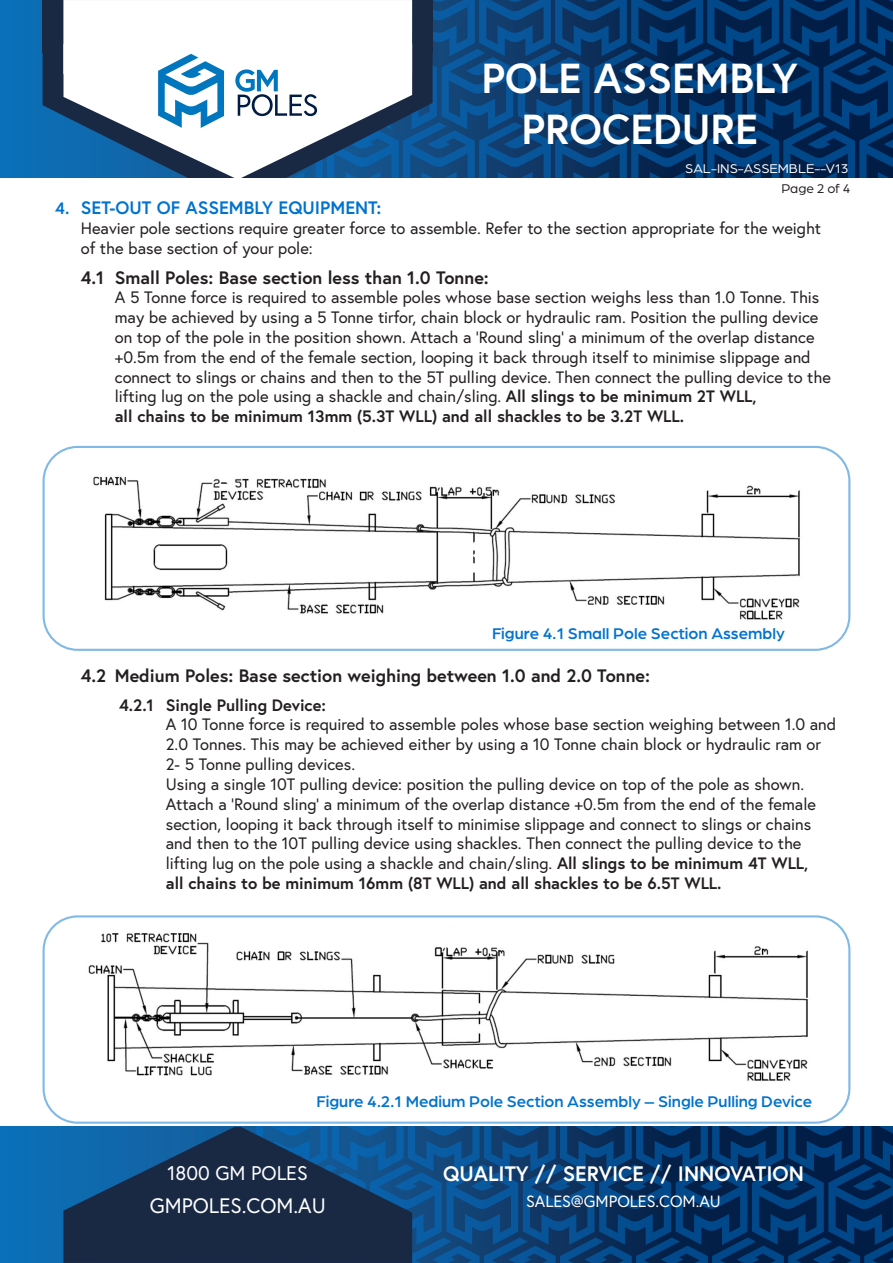
<style>
.page{position:relative;width:893px;height:1263px;background:#fff}
.page>*{position:absolute;margin:0;border:0;box-sizing:border-box;transform-origin:0 0}
.t1{font:700 41.85px/50.2px "Europa";color:#fff;text-align:center}
.t2{font:700 20.85px "Europa";color:#fff}
.t3{font:20.85px "Europa";color:#fff}
.t4{font:19.8px "Europa";color:#fff}
.t5{font:700 18px "Europa";color:#231f20}
.t6{font:700 18px "Europa";color:#0073ce}
.t7{font:16.5px/19.8px "Europa";color:#231f20}
.t8{font:500 16.5px "Arboria";color:#0073ce}
.t9{font:700 16.5px "Europa";color:#231f20}
.t10{font:16.2px "Europa";color:#fff}
.t11{font:13.5px "Arboria";color:#fff}
.t12{font:13.5px "Arboria";color:#231f20}
.s1{font-size:16.5px}
.s2{font-weight:700}
</style>
<div class="page">
<div style="left:0;top:0;width:893px;height:178px;background:#0a6eb6"></div>
<svg style="left:43px;top:52px;width:20px;height:64px"></svg>
<div style="left:43px;top:0;width:390px;height:52px;background:#192944"></div>
<div style="left:63px;top:0;width:349px;height:74px;background:#fff"></div>
<svg style="left:63px;top:44px;width:172px;height:134px;fill:#fff"></svg>
<svg style="left:158px;top:54px;width:66px;height:74px"></svg>
<svg style="left:235px;top:0;width:658px;height:178px;background:#38628c"></svg>
<div style="left:0;top:1127px;width:893px;height:136px;background:#0c6eb5"></div>
<svg style="left:412px;top:1127px;width:481px;height:136px;background:#063b71"></svg>
<svg style="left:63px;top:1127px;width:349px;height:136px;fill:#192944"></svg>
<div style="left:43px;top:446px;width:807px;height:205px;border:2px solid #0073ce;border-radius:34px"></div>
<div style="left:43px;top:915px;width:807px;height:209px;border:2px solid #0073ce;border-radius:34px"></div>
<img style="left:93px;top:476px;width:707px;height:144px">
<img style="left:88px;top:933px;width:720px;height:148px">
<h1 class="t1" style="left:481px;top:52px;width:318px">POLE ASSEMBLY<br>PROCEDURE</h1>
<p class="t11" style="left:685px;top:159px;width:165px">SAL-INS-ASSEMBLE--V13</p>
<p class="t12" style="left:781px;top:180px;width:71px">Page 2 of 4</p>
<p class="t6" style="left:55px;top:195px;width:328px"><span class="s1">4.</span> SET-OUT OF ASSEMBLY EQUIPMENT:</p>
<p class="t7" style="left:81px;top:218px;width:742px">Heavier pole sections require greater force to assemble. Refer to the section appropriate for the weight of the base section of your pole:</p>
<p class="t5" style="left:81px;top:265px;width:410px">4.1 Small Poles: Base section less than 1.0 Tonne:</p>
<p class="t7" style="left:115px;top:287px;width:718px">A 5 Tonne force is required to assemble poles whose base section weighs less than 1.0 Tonne. This may be achieved by using a 5 Tonne tirfor, chain block or hydraulic ram. Position the pulling device on top of the pole in the position shown. Attach a ‘Round sling’ a minimum of the overlap distance +0.5m from the end of the female section, looping it back through itself to minimise slippage and connect to slings or chains and then to the 5T pulling device. Then connect the pulling device to the lifting lug on the pole using a shackle and chain/sling. <span class="s2">All slings to be minimum 2T WLL,<br>all chains to be minimum 13mm (5.3T WLL) and all shackles to be 3.2T WLL.</span></p>
<p class="t8" style="left:492px;top:622px;width:294px">Figure 4.1 Small Pole Section Assembly</p>
<p class="t5" style="left:81px;top:664px;width:571px">4.2 Medium Poles: Base section weighing between 1.0 and 2.0 Tonne:</p>
<p class="t9" style="left:119px;top:694px;width:209px">4.2.1 Single Pulling Device:</p>
<p class="t7" style="left:166px;top:714px;width:672px">A 10 Tonne force is required to assemble poles whose base section weighing between 1.0 and<br>2.0 Tonnes. This may be achieved either by using a 10 Tonne chain block or hydraulic ram or<br>2- 5 Tonne pulling devices.</p>
<p class="t7" style="left:166px;top:774px;width:652px">Using a single 10T pulling device: position the pulling device on top of the pole as shown.<br>Attach a ‘Round sling’ a minimum of the overlap distance +0.5m from the end of the female section, looping it back through itself to minimise slippage and connect to slings or chains and then to the 10T pulling device using shackles. Then connect the pulling device to the lifting lug on the pole using a shackle and chain/sling. <span class="s2">All slings to be minimum 4T WLL, all chains to be minimum 16mm (8T WLL) and all shackles to be 6.5T WLL.</span></p>
<p class="t8" style="left:317px;top:1090px;width:497px">Figure 4.2.1 Medium Pole Section Assembly – Single Pulling Device</p>
<p class="t4" style="left:168px;top:1160px;width:142px">1800 GM POLES</p>
<p class="t2" style="left:443px;top:1159px;width:362px">QUALITY // SERVICE // INNOVATION</p>
<p class="t3" style="left:150px;top:1192px;width:177px">GMPOLES.COM.AU</p>
<p class="t10" style="left:526px;top:1189px;width:196px">SALES@GMPOLES.COM.AU</p>
<p class="t10" style="left:526px;top:1191px;width:196px">SALES@GMPOLES.COM.AU</p>
</div>
